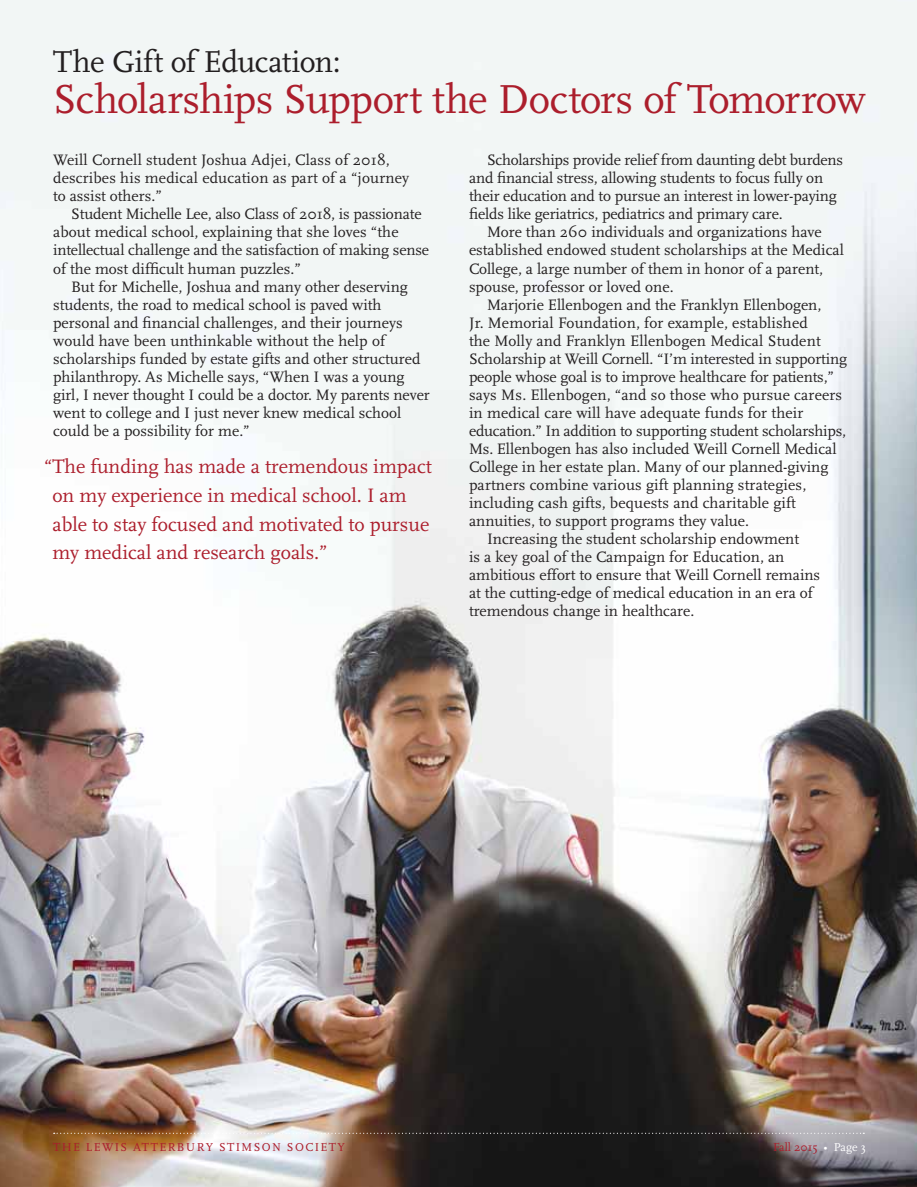
<style>
.page{position:relative;width:917px;height:1187px;background:#fff}
.page>*{position:absolute;margin:0;border:0;box-sizing:border-box;transform-origin:0 0}
.t1{font:42.15px "Scala";letter-spacing:-.02em;color:#ac1e2c}
.t2{font:31.5px "Scala";letter-spacing:-.02em;color:#231f20}
.t3{font:20.25px/28.5px "Scala";color:#ac1e2c}
.t4{font:15.75px/18px "Scala";color:#231f20}
.t5{font:12px "Scala";letter-spacing:.115em;color:#ac1e2c}
.t6{font:12px "Scala";color:#ac1e2c}
.s1{color:#fff}
</style>
<div class="page">
<img style="left:0;top:0;width:916px;height:1186px">
<svg style="left:54px;top:1132px;width:810px;height:1px"></svg>
<h2 class="t2" style="left:53px;top:46px;width:289px">The Gift of Education:</h2>
<h1 class="t1" style="left:53px;top:78px;width:813px">Scholarships Support the Doctors of Tomorrow</h1>
<p class="t4" style="left:53px;top:152px;width:357px">Weill Cornell student Joshua Adjei, Class of 2018, describes his medical education as part of a “journey to assist others.”</p>
<p class="t4" style="left:53px;top:206px;width:377px;text-indent:18px">Student Michelle Lee, also Class of 2018, is passionate about medical school, explaining that she loves “the intellectual challenge and the satisfaction of making sense of the most difficult human puzzles.”</p>
<p class="t4" style="left:53px;top:278px;width:378px;text-indent:18px">But for Michelle, Joshua and many other deserving students, the road to medical school is paved with personal and financial challenges, and their journeys would have been unthinkable without the help of scholarships funded by estate gifts and other structured philanthropy. As Michelle says, “When I was a young girl, I never thought I could be a doctor. My parents never went to college and I just never knew medical school could be a possibility for me.”</p>
<p class="t3" style="left:52px;top:453px;width:381px;text-indent:-8px">“ The funding has made a tremendous impact on my experience in medical school. I am able to stay focused and motivated to pursue my medical and research goals.”</p>
<p class="t4" style="left:469px;top:152px;width:375px;text-indent:18px">Scholarships provide relief from daunting debt burdens and financial stress, allowing students to focus fully on their education and to pursue an interest in lower-paying fields like geriatrics, pediatrics and primary care.</p>
<p class="t4" style="left:469px;top:224px;width:376px;text-indent:18px">More than 260 individuals and organizations have established endowed student scholarships at the Medical College, a large number of them in honor of a parent, spouse, professor or loved one.</p>
<p class="t4" style="left:487px;top:296px;width:336px">Marjorie Ellenbogen and the Franklyn Ellenbogen,</p>
<p class="t4" style="left:469px;top:314px;width:340px">Jr. Memorial Foundation, for example, established</p>
<p class="t4" style="left:469px;top:332px;width:353px">the Molly and Franklyn Ellenbogen Medical Student</p>
<p class="t4" style="left:469px;top:350px;width:379px">Scholarship at Weill Cornell. “I’m interested in supporting</p>
<p class="t4" style="left:469px;top:368px;width:366px">people whose goal is to improve healthcare for patients,”</p>
<p class="t4" style="left:469px;top:386px;width:374px">says Ms. Ellenbogen, “and so those who pursue careers</p>
<p class="t4" style="left:469px;top:404px;width:336px">in medical care will have adequate funds for their</p>
<p class="t4" style="left:469px;top:422px;width:378px">education.” In addition to supporting student scholarships,</p>
<p class="t4" style="left:469px;top:440px;width:369px">Ms. Ellenbogen has also included Weill Cornell Medical</p>
<p class="t4" style="left:469px;top:458px;width:361px">College in her estate plan. Many of our planned-giving</p>
<p class="t4" style="left:469px;top:476px;width:339px">partners combine various gift planning strategies,</p>
<p class="t4" style="left:469px;top:494px;width:328px">including cash gifts, bequests and charitable gift</p>
<p class="t4" style="left:469px;top:512px;width:281px">annuities, to support programs they value.</p>
<p class="t4" style="left:487px;top:530px;width:313px">Increasing the student scholarship endowment</p>
<p class="t4" style="left:469px;top:548px;width:317px">is a key goal of the Campaign for Education, an</p>
<p class="t4" style="left:469px;top:566px;width:352px">ambitious effort to ensure that Weill Cornell remains</p>
<p class="t4" style="left:469px;top:584px;width:345px">at the cutting-edge of medical education in an era of</p>
<p class="t4" style="left:469px;top:602px;width:227px">tremendous change in healthcare.</p>
<p class="t5" style="left:53px;top:1140px;width:293px">THE LEWIS ATTERBURY STIMSON SOCIETY</p>
<p class="t6" style="left:773px;top:1140px;width:94px">Fall 2015 <span class="s1">• Page 3</span></p>
</div>
